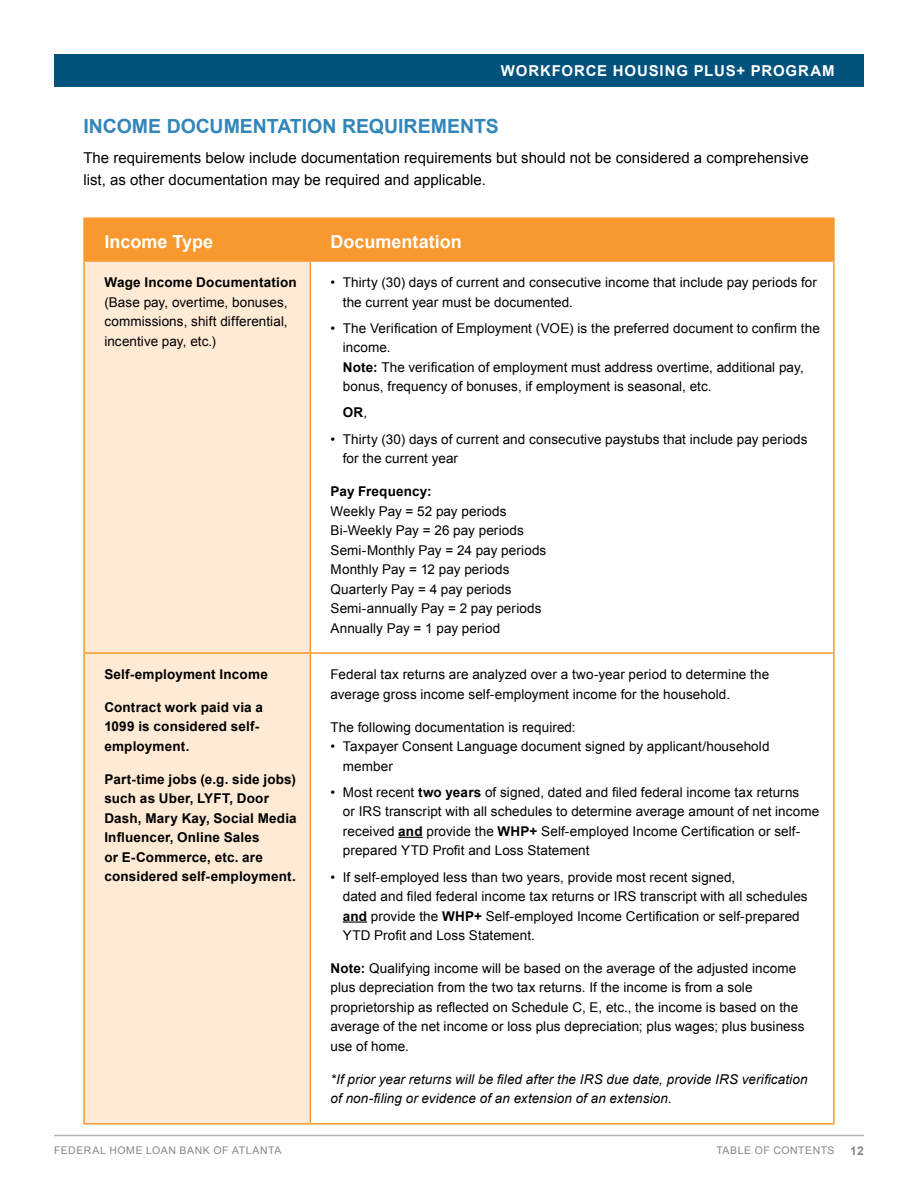
<style>
.page{position:relative;width:918px;height:1188px;background:#fff}
.page>*{position:absolute;margin:0;border:0;box-sizing:border-box;transform-origin:0 0}
.t1{font:700 19.5px "Arial";color:#3286ba}
.t2{font:700 18px "Arial";color:#fff}
.t3{font:15px/22.5px "Arial";letter-spacing:.005em;color:#000}
.t4{font:700 15px "Arial";letter-spacing:.055em;color:#fff}
.t5{font:13.5px/19.5px "Arial";letter-spacing:.005em;color:#000}
.t6{font:700 13.5px/19.5px "Arial";letter-spacing:.015em;color:#000}
.t7{font:italic 13.5px/19.5px "Arial";letter-spacing:.005em;color:#000}
.t8{font:700 12px "Arial";color:#676767}
.t9{font:10.5px "Arial";letter-spacing:.05em;color:#676767}
.s1{font-weight:700}
.s2{font-weight:400}
</style>
<div class="page">
<div style="left:85px;top:219px;width:748px;height:41px;background:#f8982e"></div>
<div style="left:85px;top:262px;width:225px;height:861px;background:#feead5"></div>
<hr style="left:83px;top:217px;width:227px;height:2px;background:#f8982e">
<hr style="left:83px;top:219px;width:2px;height:41px;background:#f8982e">
<hr style="left:310px;top:217px;width:525px;height:2px;background:#f8982e">
<hr style="left:310px;top:219px;width:1px;height:41px;background:#f8982e">
<hr style="left:833px;top:219px;width:2px;height:41px;background:#f8982e">
<hr style="left:83px;top:260px;width:227px;height:2px;background:#f8982e">
<hr style="left:83px;top:262px;width:2px;height:390px;background:#f8982e">
<hr style="left:310px;top:260px;width:525px;height:2px;background:#f8982e">
<hr style="left:310px;top:262px;width:1px;height:390px;background:#f8982e">
<hr style="left:833px;top:262px;width:2px;height:390px;background:#f8982e">
<hr style="left:83px;top:652px;width:227px;height:2px;background:#f8982e">
<hr style="left:83px;top:654px;width:2px;height:469px;background:#f8982e">
<hr style="left:310px;top:652px;width:525px;height:2px;background:#f8982e">
<hr style="left:310px;top:654px;width:1px;height:469px;background:#f8982e">
<hr style="left:833px;top:654px;width:2px;height:469px;background:#f8982e">
<hr style="left:83px;top:1123px;width:227px;height:2px;background:#f8982e">
<hr style="left:310px;top:1123px;width:525px;height:2px;background:#f8982e">
<svg style="left:398px;top:837px;width:25px;height:1px"></svg>
<svg style="left:343px;top:922px;width:24px;height:1px"></svg>
<div style="left:54px;top:54px;width:810px;height:32px;background:#01527c"></div>
<hr style="left:54px;top:1135px;width:810px;height:1px;background:#676767">
<p class="t4" style="left:501px;top:61px;width:335px">WORKFORCE HOUSING PLUS+ PROGRAM</p>
<h1 class="t1" style="left:83px;top:114px;width:417px">INCOME DOCUMENTATION REQUIREMENTS</h1>
<p class="t3" style="left:83px;top:146px;width:727px">The requirements below include documentation requirements but should not be considered a comprehensive list, as other documentation may be required and applicable.</p>
<h2 class="t2" style="left:104px;top:229px;width:110px">Income Type</h2>
<h2 class="t2" style="left:331px;top:229px;width:133px">Documentation</h2>
<p class="t6" style="left:104px;top:273px;width:194px">Wage Income Documentation</p>
<p class="t5" style="left:104px;top:292px;width:185px;text-align:justify">(Base pay, overtime, bonuses, commissions, shift differential, incentive pay, etc.)</p>
<p class="t5" style="left:343px;top:273px;width:476px;text-indent:-12px">• Thirty (30) days of current and consecutive income that include pay periods for the current year must be documented.</p>
<p class="t5" style="left:343px;top:318px;width:479px;text-indent:-12px">• The Verification of Employment (VOE) is the preferred document to confirm the income.<br><span class="s1">Note:</span> The verification of employment must address overtime, additional pay, bonus, frequency of bonuses, if employment is seasonal, etc.</p>
<p class="t6" style="left:343px;top:403px;width:26px">OR<span class="s2">,</span></p>
<p class="t5" style="left:343px;top:429px;width:466px;text-indent:-12px">• Thirty (30) days of current and consecutive paystubs that include pay periods for the current year</p>
<p class="t6" style="left:331px;top:482px;width:103px">Pay Frequency:</p>
<p class="t5" style="left:331px;top:501px;width:217px">Weekly Pay = 52 pay periods<br>Bi-Weekly Pay = 26 pay periods<br>Semi-Monthly Pay = 24 pay periods<br>Monthly Pay = 12 pay periods<br>Quarterly Pay = 4 pay periods<br>Semi-annually Pay = 2 pay periods<br>Annually Pay = 1 pay period</p>
<p class="t6" style="left:104px;top:665px;width:165px">Self-employment Income</p>
<p class="t6" style="left:104px;top:698px;width:160px">Contract work paid via a<br>1099 is considered self&shy;employment.</p>
<p class="t6" style="left:104px;top:770px;width:194px">Part-time jobs (e.g. side jobs) such as Uber, LYFT, Door<br>Dash, Mary Kay, Social Media<br>Influencer, Online Sales<br>or E-Commerce, etc. are considered self-employment.</p>
<p class="t5" style="left:331px;top:665px;width:440px">Federal tax returns are analyzed over a two-year period to determine the average gross income self-employment income for the household.</p>
<p class="t5" style="left:331px;top:717px;width:247px">The following documentation is required:</p>
<p class="t5" style="left:343px;top:737px;width:428px;text-indent:-12px">• Taxpayer Consent Language document signed by applicant/household member</p>
<p class="t5" style="left:343px;top:782px;width:478px;text-indent:-12px">• Most recent <span class="s1">two years</span> of signed, dated and filed federal income tax returns<br>or IRS transcript with all schedules to determine average amount of net income received <span class="s1">and</span> provide the <span class="s1">WHP+</span> Self-employed Income Certification or self&shy;prepared YTD Profit and Loss Statement</p>
<p class="t5" style="left:343px;top:867px;width:466px;text-indent:-12px">• If self-employed less than two years, provide most recent signed,<br>dated and filed federal income tax returns or IRS transcript with all schedules <span class="s1">and</span> provide the <span class="s1">WHP+</span> Self-employed Income Certification or self-prepared YTD Profit and Loss Statement.</p>
<p class="t5" style="left:331px;top:959px;width:476px"><span class="s1">Note:</span> Qualifying income will be based on the average of the adjusted income plus depreciation from the two tax returns. If the income is from a sole proprietorship as reflected on Schedule C, E, etc., the income is based on the average of the net income or loss plus depreciation; plus wages; plus business use of home.</p>
<p class="t7" style="left:331px;top:1070px;width:478px">*If prior year returns will be filed after the IRS due date, provide IRS verification of non-filing or evidence of an extension of an extension.</p>
<p class="t9" style="left:54px;top:1143px;width:229px">FEDERAL HOME LOAN BANK OF ATLANTA</p>
<p class="t9" style="left:716px;top:1143px;width:120px">TABLE OF CONTENTS</p>
<p class="t8" style="left:851px;top:1143px;width:15px">12</p>
</div>
